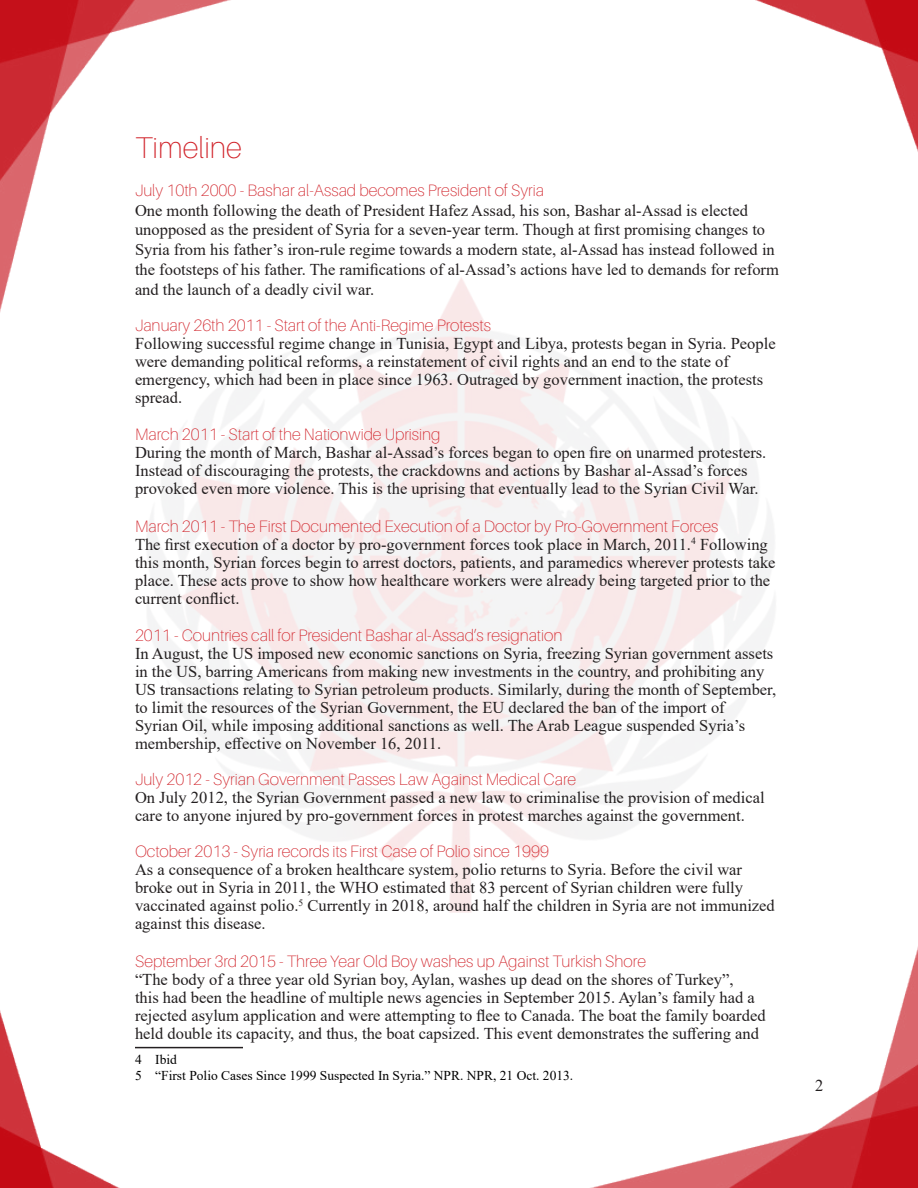
<style>
.page{position:relative;width:918px;height:1188px;background:#fff}
.page>*{position:absolute;margin:0;border:0;box-sizing:border-box;transform-origin:0 0}
.t1{font:100 30px "Aileron";color:#d1232a}
.t2{font:16.5px/18px "Times New Roman";color:#231f20}
.t3{font:100 16.5px "Aileron";color:#d1232a}
.Footnote{font:13.5px "Times New Roman";color:#000}
</style>
<div class="page">
<img style="left:0;top:0;width:918px;height:1188px">
<img style="left:135px;top:270px;width:648px;height:648px">
<hr style="left:135px;top:1047px;width:108px;height:1px;background:#231f20">
<p class="t1" style="left:135px;top:131px;width:109px">Timeline</p>
<p class="t3" style="left:135px;top:181px;width:411px">July 10th 2000 - Bashar al-Assad becomes President of Syria</p>
<p class="t2" style="left:135px;top:200px;width:645px;line-height:19.8px">One month following the death of President Hafez Assad, his son, Bashar al-Assad is elected unopposed as the president of Syria for a seven-year term. Though at first promising changes to Syria from his father’s iron-rule regime towards a modern state, al-Assad has instead followed in the footsteps of his father. The ramifications of al-Assad’s actions have led to demands for reform and the launch of a deadly civil war.</p>
<p class="t3" style="left:135px;top:316px;width:358px">January 26th 2011 - Start of the Anti-Regime Protests</p>
<p class="t2" style="left:135px;top:334px;width:642px">Following successful regime change in Tunisia, Egypt and Libya, protests began in Syria. People were demanding political reforms, a reinstatement of civil rights and an end to the state of emergency, which had been in place since 1963. Outraged by government inaction, the protests spread.</p>
<p class="t3" style="left:135px;top:426px;width:307px">March 2011 - Start of the Nationwide Uprising</p>
<p class="t2" style="left:135px;top:443px;width:633px">During the month of March, Bashar al-Assad’s forces began to open fire on unarmed protesters.<br>Instead of discouraging the protests, the crackdowns and actions by Bashar al-Assad’s forces provoked even more violence. This is the uprising that eventually lead to the Syrian Civil War.</p>
<p class="t3" style="left:135px;top:517px;width:585px">March 2011 - The First Documented Execution of a Doctor by Pro-Government Forces</p>
<p class="t2" style="left:135px;top:535px;width:642px">The first execution of a doctor by pro-government forces took place in March, 2011.<sup>4</sup> Following this month, Syrian forces begin to arrest doctors, patients, and paramedics wherever protests take place. These acts prove to show how healthcare workers were already being targeted prior to the current conflict.</p>
<p class="t3" style="left:135px;top:627px;width:429px">2011 - Countries call for President Bashar al-Assad’s resignation</p>
<p class="t2" style="left:135px;top:644px;width:643px">In August, the US imposed new economic sanctions on Syria, freezing Syrian government assets in the US, barring Americans from making new investments in the country, and prohibiting any US transactions relating to Syrian petroleum products. Similarly, during the month of September, to limit the resources of the Syrian Government, the EU declared the ban of the import of<br>Syrian Oil, while imposing additional sanctions as well. The Arab League suspended Syria’s membership, effective on November 16, 2011.</p>
<p class="t3" style="left:135px;top:771px;width:443px">July 2012 - Syrian Government Passes Law Against Medical Care</p>
<p class="t2" style="left:135px;top:788px;width:631px">On July 2012, the Syrian Government passed a new law to criminalise the provision of medical care to anyone injured by pro-government forces in protest marches against the government.</p>
<p class="t3" style="left:135px;top:843px;width:415px">October 2013 - Syria records its First Case of Polio since 1999</p>
<p class="t2" style="left:135px;top:860px;width:641px">As a consequence of a broken healthcare system, polio returns to Syria. Before the civil war broke out in Syria in 2011, the WHO estimated that 83 percent of Syrian children were fully vaccinated against polio.<sup>5</sup> Currently in 2018, around half the children in Syria are not immunized against this disease.</p>
<p class="t3" style="left:135px;top:952px;width:513px">September 3rd 2015 - Three Year Old Boy washes up Against Turkish Shore</p>
<p class="t2" style="left:135px;top:970px;width:632px">“The body of a three year old Syrian boy, Aylan, washes up dead on the shores of Turkey”,<br>this had been the headline of multiple news agencies in September 2015. Aylan’s family had a rejected asylum application and were attempting to flee to Canada. The boat the family boarded held double its capacity, and thus, the boat capsized. This event demonstrates the suffering and</p>
<p class="Footnote" style="left:135px;top:1050px;width:43px">4 Ibid</p>
<p class="Footnote" style="left:135px;top:1066px;width:440px">5 “First Polio Cases Since 1999 Suspected In Syria.” NPR. NPR, 21 Oct. 2013.</p>
<p class="t2" style="left:815px;top:1076px;width:10px">2</p>
</div>
